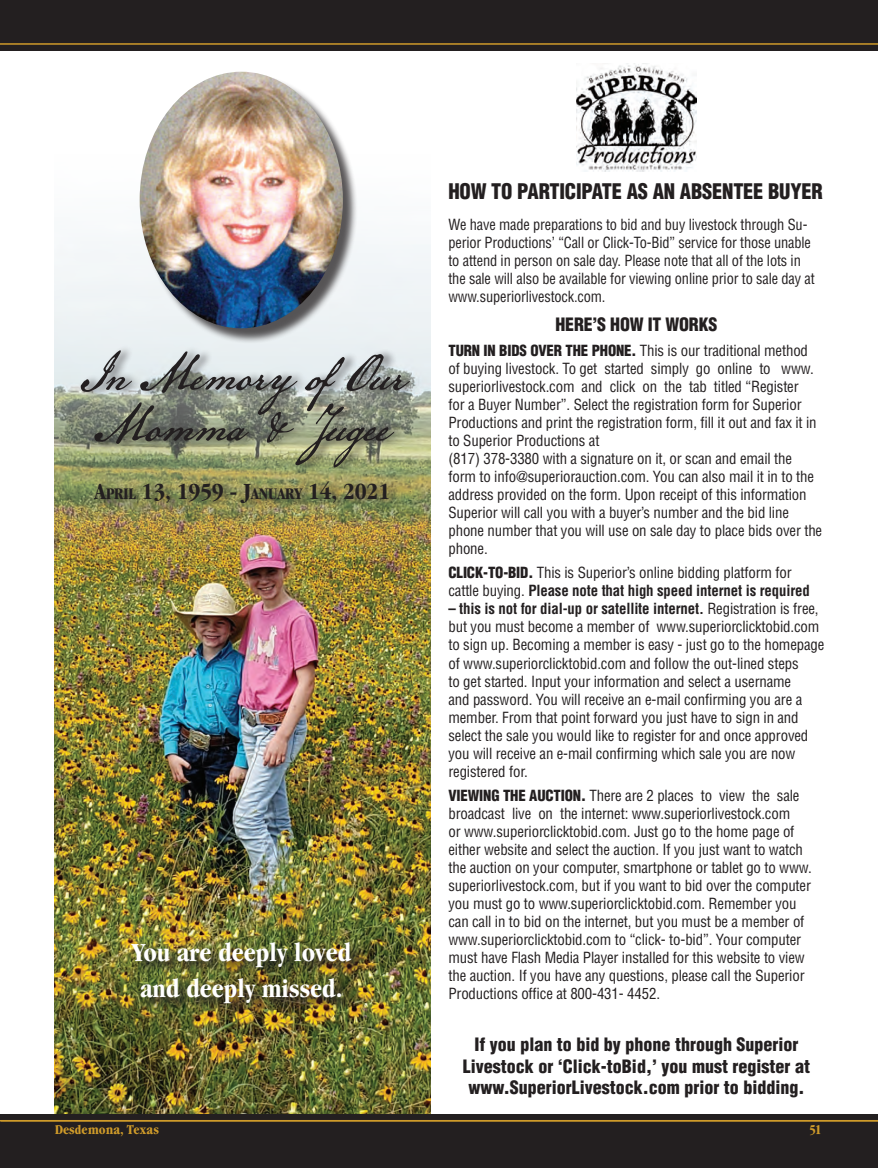
<style>
.page{position:relative;width:878px;height:1168px;background:#fff}
.page>*{position:absolute;margin:0;border:0;box-sizing:border-box;transform-origin:0 0}
.t1{font:61.5px/51px "American Scribe";color:#231f20}
.t2{font:700 condensed 27px/36px "Garamond";color:#fff;text-align:center}
.t3{font:700 condensed 24px "Garamond";letter-spacing:-.01em;color:#231f20}
.t4{font:900 condensed 21px "Helvetica";letter-spacing:-.01em;color:#231f20}
.t5{font:900 condensed 18px/21.6px "Helvetica";color:#231f20;text-align:center}
.t6{font:condensed 15px/18px "Helvetica";letter-spacing:-.01em;color:#231f20}
.t7{font:condensed 15px/18px "Helvetica";letter-spacing:-.01em;color:#231f20;scale:.96 1}
.t8{font:700 12px "Garamond Cond";letter-spacing:-.005em;color:#cf9b2a}
.s1{font-size:16.8px}
.s2{font-weight:900}
.s3{font-weight:700}
</style>
<div class="page">
<div style="left:0;top:1114px;width:878px;height:54px;background:#231f20"></div>
<div style="left:0;top:0;width:878px;height:51px;background:#231f20"></div>
<hr style="left:0;top:1120px;width:878px;height:1px;background:#cf9b2a">
<hr style="left:0;top:43px;width:878px;height:2px;background:#cf9b2a">
<img style="left:576px;top:63px;width:120px;height:109px">
<img style="left:55px;top:191px;width:375px;height:923px">
<div style="left:141px;top:74px;width:217px;height:270px;background:#231f20;opacity:.75"></div>
<img style="left:140px;top:72px;width:203px;height:256px">
<div style="left:80px;top:345px;width:343px;height:167px;background:#231f20;opacity:.66"></div>
<img style="left:132px;top:942px;width:232px;height:75px">
<h1 class="t1" style="left:80px;top:342px;width:326px">In Memory ofOur<br>Momma &amp; Jugee</h1>
<h3 class="t3" style="left:94px;top:478px;width:298px">A<span class="s1">PRIL</span> 13, 1959 - J<span class="s1">ANUARY</span> 14, 2021</h3>
<h2 class="t2" style="left:132px;top:934px;width:221px">You are deeply loved and deeply missed.</h2>
<h3 class="t4" style="left:448px;top:178px;width:376px">HOW TO PARTICIPATE AS AN ABSENTEE BUYER</h3>
<p class="t7" style="left:448px;top:216px;width:383px">We have made preparations to bid and buy livestock through Su&shy;perior Productions’ “Call or Click-To-Bid” service for those unable to attend in person on sale day. Please note that all of the lots in the sale will also be available for viewing online prior to sale day at www.superiorlivestock.com.</p>
<p class="t5" style="left:555px;top:313px;width:163px">HERE’S HOW IT WORKS</p>
<p class="t6" style="left:448px;top:341px;width:375px"><span class="s2">TURN IN BIDS OVER THE PHONE.</span> This is our traditional method of buying livestock. To get started simply go online to www. superiorlivestock.com and click on the tab titled “Register<br>for a Buyer Number”. Select the registration form for Superior Productions and print the registration form, fill it out and fax it in to Superior Productions at<br>(817) 378-3380 with a signature on it, or scan and email the form to info@superiorauction.com. You can also mail it in to the address provided on the form. Upon receipt of this information Superior will call you with a buyer’s number and the bid line phone number that you will use on sale day to place bids over the phone.</p>
<p class="t6" style="left:448px;top:564px;width:363px"><span class="s2">CLICK-TO-BID.</span> This is Superior’s online bidding platform for cattle buying. <span class="s3">Please note that high speed internet is required</span></p>
<p class="t6" style="left:448px;top:600px;width:377px"><span class="s3">– this is not for dial-up or satellite internet.</span> Registration is free, but you must become a member of www.superiorclicktobid.com to sign up. Becoming a member is easy - just go to the homepage of www.superiorclicktobid.com and follow the out-lined steps<br>to get started. Input your information and select a username<br>and password. You will receive an e-mail confirming you are a member. From that point forward you just have to sign in and select the sale you would like to register for and once approved you will receive an e-mail confirming which sale you are now registered for.</p>
<p class="t6" style="left:448px;top:786px;width:365px"><span class="s2">VIEWING THE AUCTION.</span> There are 2 places to view the sale broadcast live on the internet: www.superiorlivestock.com<br>or www.superiorclicktobid.com. Just go to the home page of either website and select the auction. If you just want to watch the auction on your computer, smartphone or tablet go to www. superiorlivestock.com, but if you want to bid over the computer you must go to www.superiorclicktobid.com. Remember you can call in to bid on the internet, but you must be a member of www.superiorclicktobid.com to “click- to-bid”. Your computer must have Flash Media Player installed for this website to view the auction. If you have any questions, please call the Superior Productions office at 800-431- 4452.</p>
<p class="t5" style="left:463px;top:1033px;width:348px">If you plan to bid by phone through Superior<br>Livestock or ‘Click-toBid,’ you must register at www.SuperiorLivestock.com prior to bidding.</p>
<p class="t8" style="left:55px;top:1122px;width:106px">Desdemona, Texas</p>
<p class="t8" style="left:810px;top:1122px;width:12px">51</p>
</div>
